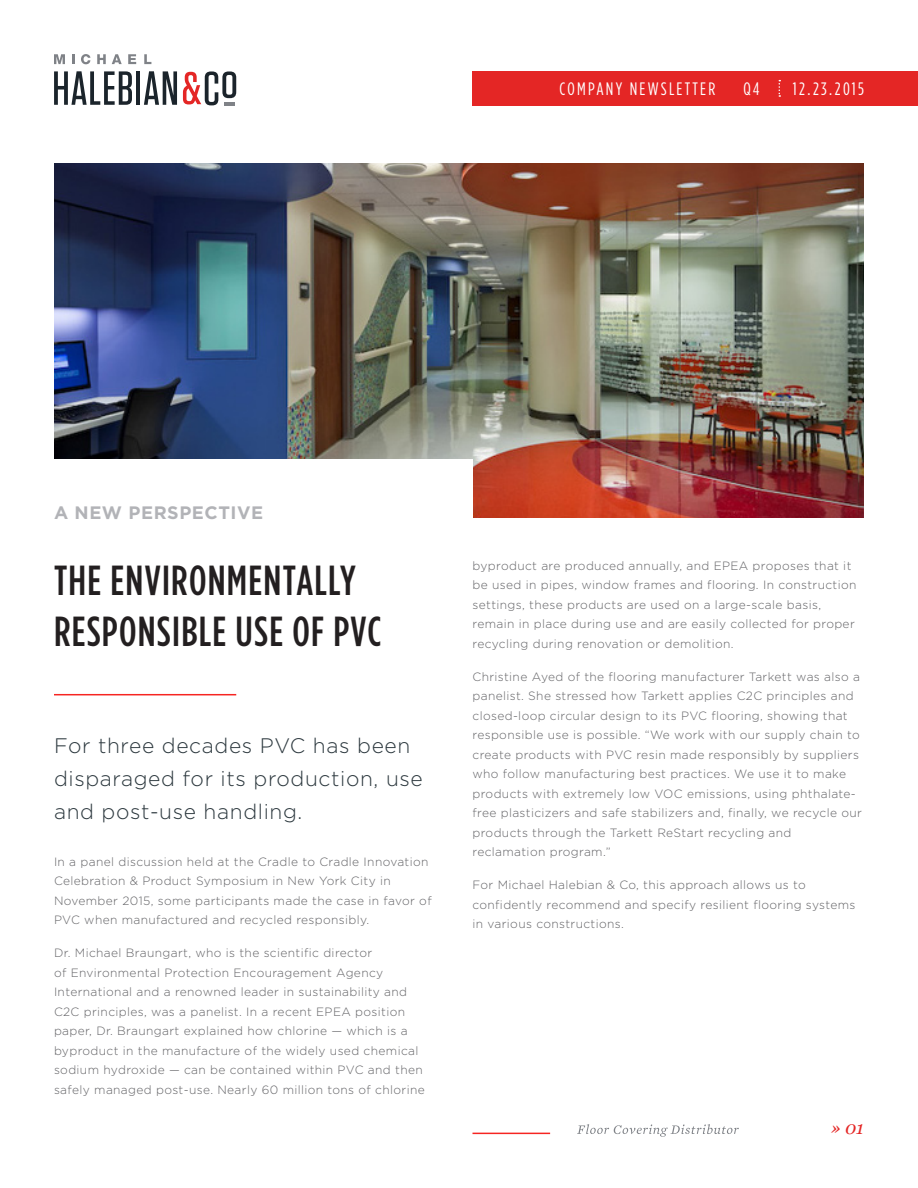
<style>
.page{position:relative;width:918px;height:1188px;background:#fff}
.page>*{position:absolute;margin:0;border:0;box-sizing:border-box;transform-origin:0 0}
.Lead_Paragraph{font:500 condensed 42px "Gotham";letter-spacing:.03em;color:#231f20}
.Lead_Paragraph-2{font:300 21px/33px "Gotham";letter-spacing:.03em;color:#2c383e}
.Lead_Paragraph-3{font:condensed 18px "Gotham";letter-spacing:.125em;color:#fff}
.Lead_Paragraph-4{font:700 18px "Gotham";letter-spacing:.03em;color:#b2b3b7}
.t1{font:italic 18px "Georgia";color:#e42625}
.MH_Paragraph{font:300 12px/19.5px "Gotham";letter-spacing:.03em;color:#636366}
</style>
<div class="page">
<img style="left:54px;top:163px;width:810px;height:355px">
<div style="left:29px;top:459px;width:443px;height:108px;background:#fff"></div>
<hr style="left:54px;top:694px;width:182px;height:1px;background:#f62522">
<div style="left:472px;top:71px;width:446px;height:35px;background:#e42625"></div>
<svg style="left:779px;top:80px;width:1px;height:17px"></svg>
<hr style="left:472px;top:1133px;width:78px;height:1px;background:#f62522">
<svg style="left:577px;top:1124px;width:162px;height:13px"></svg>
<svg style="left:54px;top:71px;width:78px;height:34px"></svg>
<hr style="left:136px;top:71px;width:4px;height:34px;background:#1b242b">
<svg style="left:144px;top:71px;width:33px;height:34px"></svg>
<svg style="left:183px;top:71px;width:53px;height:34px"></svg>
<svg style="left:54px;top:54px;width:11px;height:10px"></svg>
<svg style="left:72px;top:54px;width:3px;height:10px"></svg>
<svg style="left:81px;top:54px;width:9px;height:10px"></svg>
<svg style="left:97px;top:54px;width:9px;height:10px"></svg>
<svg style="left:112px;top:54px;width:10px;height:10px"></svg>
<svg style="left:128px;top:54px;width:8px;height:10px"></svg>
<svg style="left:144px;top:54px;width:7px;height:10px"></svg>
<p class="Lead_Paragraph-3" style="left:559px;top:79px;width:157px">COMPANY NEWSLETTER</p>
<p class="Lead_Paragraph-3" style="left:743px;top:79px;width:18px">Q4</p>
<p class="Lead_Paragraph-3" style="left:793px;top:79px;width:73px">12.23.2015</p>
<p class="Lead_Paragraph-4" style="left:54px;top:502px;width:211px">A NEW PERSPECTIVE</p>
<p class="Lead_Paragraph" style="left:54px;top:557px;width:303px">THE ENVIRONMENTALLY</p>
<p class="Lead_Paragraph" style="left:54px;top:608px;width:329px">RESPONSIBLE USE OF PVC</p>
<p class="Lead_Paragraph-2" style="left:54px;top:729px;width:370px">For three decades PVC has been disparaged for its production, use and post-use handling.</p>
<p class="MH_Paragraph" style="left:54px;top:852px;width:379px">In a panel discussion held at the Cradle to Cradle Innovation Celebration &amp; Product Symposium in New York City in November 2015, some participants made the case in favor of PVC when manufactured and recycled responsibly.</p>
<p class="MH_Paragraph" style="left:54px;top:943px;width:372px">Dr. Michael Braungart, who is the scientific director<br>of Environmental Protection Encouragement Agency International and a renowned leader in sustainability and C2C principles, was a panelist. In a recent EPEA position paper, Dr. Braungart explained how chlorine — which is a byproduct in the manufacture of the widely used chemical sodium hydroxide — can be contained within PVC and then safely managed post-use. Nearly 60 million tons of chlorine</p>
<p class="MH_Paragraph" style="left:472px;top:556px;width:386px">byproduct are produced annually, and EPEA proposes that it be used in pipes, window frames and flooring. In construction settings, these products are used on a large-scale basis, remain in place during use and are easily collected for proper recycling during renovation or demolition.</p>
<p class="MH_Paragraph" style="left:472px;top:667px;width:391px">Christine Ayed of the flooring manufacturer Tarkett was also a panelist. She stressed how Tarkett applies C2C principles and closed-loop circular design to its PVC flooring, showing that responsible use is possible. “We work with our supply chain to create products with PVC resin made responsibly by suppliers who follow manufacturing best practices. We use it to make products with extremely low VOC emissions, using phthalate&shy;free plasticizers and safe stabilizers and, finally, we recycle our products through the Tarkett ReStart recycling and reclamation program.”</p>
<p class="MH_Paragraph" style="left:472px;top:875px;width:385px">For Michael Halebian &amp; Co, this approach allows us to confidently recommend and specify resilient flooring systems in various constructions.</p>
<p class="t1" style="left:830px;top:1115px;width:35px">» 01</p>
</div>
